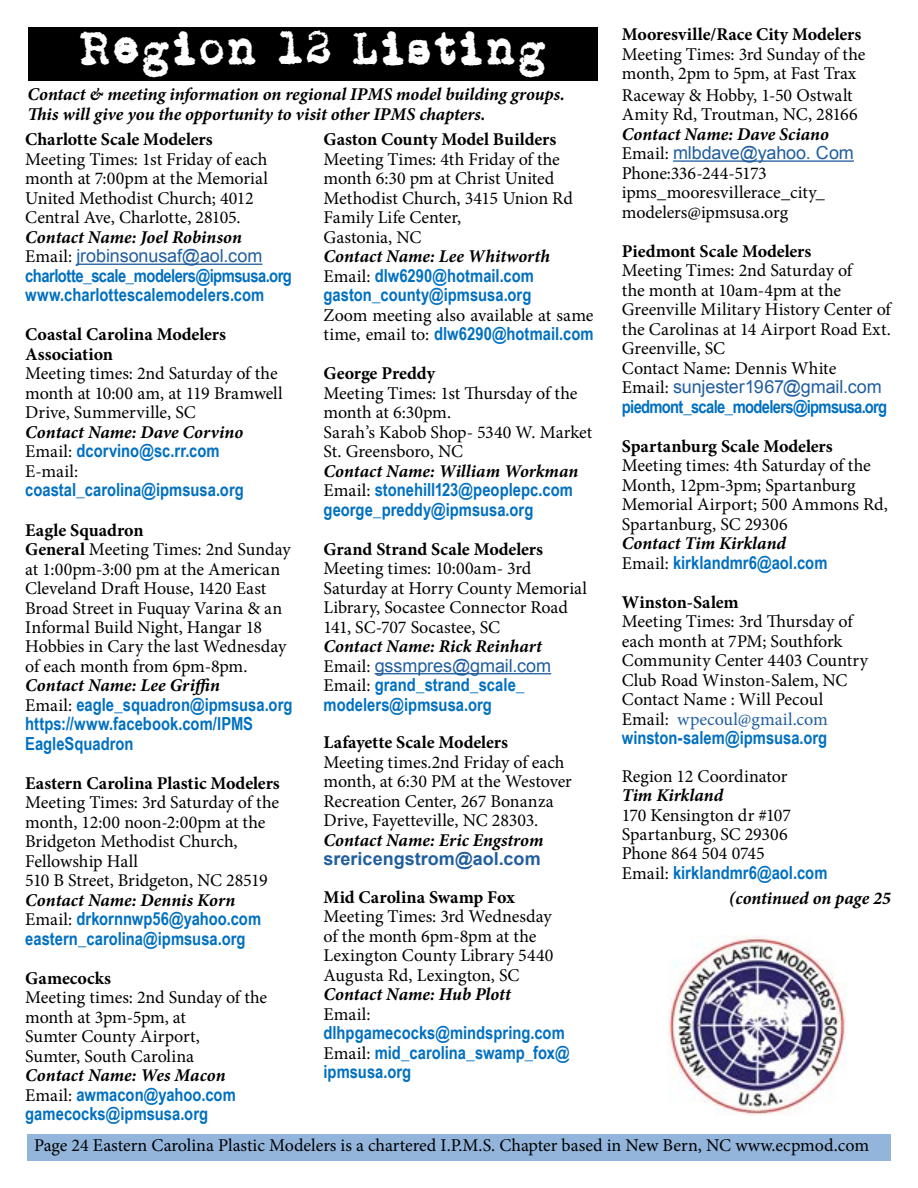
<style>
.page{position:relative;width:918px;height:1188px;background:#fff}
.page>*{position:absolute;margin:0;border:0;box-sizing:border-box;transform-origin:0 0}
.t1{font:39px "L.C.Smith 5 typewriter";letter-spacing:.06em;color:#fff}
.t2{font:18px/19.5px "Minion Pro";letter-spacing:-.005em;color:#000}
.t3{font:700 18px/19.5px "Arial Narrow";color:#0070c0}
.t4{font:italic 700 18px/19.5px "Minion Pro";color:#000}
.t5{font:700 18px/19.5px "Minion Pro";color:#000}
.t6{font:18px "Arial";letter-spacing:-.005em;color:#215e9e}
.t7{font:700 18px/19.5px "Arial Narrow";letter-spacing:-.02em;color:#0070c0}
.t8{font:700 18px "Arial Narrow";letter-spacing:-.04em;color:#0070c0}
.t9{font:700 18px "Arial";color:#215e9e}
.s1{font-family:"Minion Pro";color:#000}
.s2{font-family:"Minion Pro";font-weight:400;color:#000}
.s3{font-weight:700}
.s4{color:#215e9e}
</style>
<div class="page">
<div style="left:27px;top:1134px;width:864px;height:27px;background:#93b5dc"></div>
<hr style="left:76px;top:264px;width:186px;height:1px;background:#215e9e">
<hr style="left:375px;top:673px;width:176px;height:1px;background:#215e9e">
<hr style="left:673px;top:160px;width:181px;height:2px;background:#215e9e">
<div style="left:28px;top:27px;width:569px;height:54px;background:#000"></div>
<img style="left:667px;top:936px;width:179px;height:179px">
<h1 class="t1" style="left:79px;top:16px;width:469px">Region 12 Listing</h1>
<p class="t4" style="left:27px;top:85px;width:539px">Contact &amp; meeting information on regional IPMS model building groups.<br>This will give you the opportunity to visit other IPMS chapters.</p>
<p class="t5" style="left:25px;top:130px;width:189px">Charlotte Scale Modelers</p>
<p class="t2" style="left:25px;top:149px;width:244px">Meeting Times: 1st Friday of each month at 7:00pm at the Memorial<br>United Methodist Church; 4012<br>Central Ave, Charlotte, 28105.</p>
<p class="t4" style="left:25px;top:227px;width:218px">Contact Name: Joel Robinson</p>
<p class="t6" style="left:25px;top:244px;width:239px"><span class="s1">Email:</span> jrobinsonusaf@aol.com</p>
<p class="t7" style="left:25px;top:265px;width:268px">charlotte_scale_modelers@ipmsusa.org www.charlottescalemodelers.com</p>
<p class="t5" style="left:25px;top:325px;width:202px">Coastal Carolina Modelers<br>Association</p>
<p class="t2" style="left:25px;top:364px;width:259px">Meeting times: 2nd Saturday of the month at 10:00 am, at 119 Bramwell<br>Drive, Summerville, SC</p>
<p class="t4" style="left:25px;top:422px;width:220px">Contact Name: Dave Corvino</p>
<p class="t3" style="left:25px;top:440px;width:196px"><span class="s2">Email:</span> dcorvino@sc.rr.com</p>
<p class="t2" style="left:25px;top:461px;width:55px">E-mail:</p>
<p class="t3" style="left:25px;top:479px;width:220px">coastal_carolina@ipmsusa.org</p>
<p class="t2" style="left:25px;top:520px;width:267px"><span class="s3">Eagle Squadron<br>General</span> Meeting Times: 2nd Sunday at 1:00pm-3:00 pm at the American<br>Cleveland Draft House, 1420 East<br>Broad Street in Fuquay Varina &amp; an<br>Informal Build Night, Hangar 18<br>Hobbies in Cary the last Wednesday of each month from 6pm-8pm.</p>
<p class="t4" style="left:25px;top:676px;width:196px">Contact Name: Lee Griffin</p>
<p class="t3" style="left:25px;top:694px;width:269px"><span class="s2">Email:</span> eagle_squadron@ipmsusa.org https://www.facebook.com/IPMS<br>EagleSquadron</p>
<p class="t5" style="left:25px;top:773px;width:256px">Eastern Carolina Plastic Modelers</p>
<p class="t2" style="left:25px;top:793px;width:255px">Meeting Times: 3rd Saturday of the month, 12:00 noon-2:00pm at the<br>Bridgeton Methodist Church,<br>Fellowship Hall<br>510 B Street, Bridgeton, NC 28519</p>
<p class="t4" style="left:25px;top:890px;width:212px">Contact Name: Dennis Korn</p>
<p class="t3" style="left:25px;top:908px;width:237px"><span class="s2">Email:</span> drkornnwp56@yahoo.com eastern_carolina@ipmsusa.org</p>
<p class="t5" style="left:25px;top:968px;width:87px">Gamecocks</p>
<p class="t2" style="left:25px;top:988px;width:244px">Meeting times: 2nd Sunday of the month at 3pm-5pm, at<br>Sumter County Airport,<br>Sumter, South Carolina</p>
<p class="t4" style="left:25px;top:1066px;width:202px">Contact Name: Wes Macon</p>
<p class="t3" style="left:25px;top:1084px;width:212px"><span class="s2">Email:</span> awmacon@yahoo.com gamecocks@ipmsusa.org</p>
<p class="t5" style="left:324px;top:130px;width:234px">Gaston County Model Builders</p>
<p class="t2" style="left:324px;top:149px;width:251px">Meeting Times: 4th Friday of the month 6:30 pm at Christ United<br>Methodist Church, 3415 Union Rd<br>Family Life Center,<br>Gastonia, NC</p>
<p class="t4" style="left:324px;top:246px;width:228px">Contact Name: Lee Whitworth</p>
<p class="t3" style="left:324px;top:265px;width:212px"><span class="s2">Email:</span> dlw6290@hotmail.com gaston_county@ipmsusa.org</p>
<p class="t2" style="left:324px;top:305px;width:271px">Zoom meeting also available at same</p>
<p class="t3" style="left:324px;top:323px;width:272px"><span class="s2">time, email to:</span> dlw6290@hotmail.com</p>
<p class="t5" style="left:324px;top:364px;width:113px">George Preddy</p>
<p class="t2" style="left:324px;top:383px;width:270px">Meeting Times: 1st Thursday of the month at 6:30pm.<br>Sarah’s Kabob Shop- 5340 W. Market<br>St. Greensboro, NC</p>
<p class="t4" style="left:324px;top:461px;width:256px">Contact Name: William Workman</p>
<p class="t3" style="left:324px;top:479px;width:251px"><span class="s2">Email:</span> stonehill123@peoplepc.com george_preddy@ipmsusa.org</p>
<p class="t5" style="left:324px;top:539px;width:221px">Grand Strand Scale Modelers</p>
<p class="t2" style="left:324px;top:559px;width:265px">Meeting times: 10:00am- 3rd<br>Saturday at Horry County Memorial<br>Library, Socastee Connector Road<br>141, SC-707 Socastee, SC</p>
<p class="t4" style="left:324px;top:636px;width:220px">Contact Name: Rick Reinhart</p>
<p class="t6" style="left:324px;top:654px;width:229px"><span class="s1">Email:</span> gssmpres@gmail.com</p>
<p class="t3" style="left:324px;top:674px;width:202px"><span class="s2">Email:</span> grand_strand_scale_ modelers@ipmsusa.org</p>
<p class="t5" style="left:324px;top:732px;width:186px">Lafayette Scale Modelers</p>
<p class="t2" style="left:324px;top:752px;width:250px">Meeting times.2nd Friday of each month, at 6:30 PM at the Westover<br>Recreation Center, 267 Bonanza<br>Drive, Fayetteville, NC 28303.</p>
<p class="t4" style="left:324px;top:830px;width:221px">Contact Name: Eric Engstrom</p>
<p class="t9" style="left:324px;top:847px;width:219px">srericengstrom@aol.com</p>
<p class="t5" style="left:324px;top:887px;width:193px">Mid Carolina Swamp Fox</p>
<p class="t2" style="left:324px;top:907px;width:232px">Meeting Times: 3rd Wednesday of the month 6pm-8pm at the<br>Lexington County Library 5440<br>Augusta Rd, Lexington, SC</p>
<p class="t4" style="left:324px;top:984px;width:189px">Contact Name: Hub Plott</p>
<p class="t2" style="left:324px;top:1004px;width:49px">Email:</p>
<p class="t3" style="left:324px;top:1022px;width:247px">dlhpgamecocks@mindspring.com<br><span class="s2">Email:</span> mid_carolina_swamp_fox@ ipmsusa.org</p>
<p class="t5" style="left:622px;top:24px;width:241px">Mooresville/Race City Modelers</p>
<p class="t2" style="left:622px;top:44px;width:245px">Meeting Times: 3rd Sunday of the month, 2pm to 5pm, at Fast Trax</p>
<p class="t2" style="left:622px;top:85px;width:237px">Raceway &amp; Hobby, 1-50 Ostwalt<br>Amity Rd, Troutman, NC, 28166</p>
<p class="t4" style="left:622px;top:124px;width:209px">Contact Name: Dave Sciano</p>
<p class="t6" style="left:622px;top:141px;width:234px"><span class="s1">Email:</span> mlbdave@yahoo. Com</p>
<p class="t2" style="left:622px;top:163px;width:205px">Phone:336-244-5173 ipms_mooresvillerace_city_ modelers@ipmsusa.org</p>
<p class="t5" style="left:622px;top:241px;width:191px">Piedmont Scale Modelers</p>
<p class="t2" style="left:622px;top:261px;width:271px">Meeting Times: 2nd Saturday of<br>the month at 10am-4pm at the<br>Greenville Military History Center of the Carolinas at 14 Airport Road Ext.<br>Greenville, SC<br>Contact Name: Dennis White</p>
<p class="t6" style="left:622px;top:375px;width:262px"><span class="s1">Email:</span> sunjester1967@gmail.com</p>
<p class="t8" style="left:622px;top:393px;width:267px">piedmont_scale_modelers@ipmsusa.org</p>
<p class="t5" style="left:622px;top:436px;width:212px">Spartanburg Scale Modelers</p>
<p class="t2" style="left:622px;top:456px;width:268px">Meeting times: 4th Saturday of the<br>Month, 12pm-3pm; Spartanburg<br>Memorial Airport; 500 Ammons Rd,<br>Spartanburg, SC 29306</p>
<p class="t4" style="left:622px;top:533px;width:166px">Contact Tim Kirkland</p>
<p class="t3" style="left:622px;top:552px;width:207px"><span class="s2">Email:</span> kirklandmr6@aol.com</p>
<p class="t5" style="left:622px;top:592px;width:118px">Winston-Salem</p>
<p class="t2" style="left:622px;top:612px;width:248px">Meeting Times: 3rd Thursday of each month at 7PM; Southfork<br>Community Center 4403 Country<br>Club Road Winston-Salem, NC<br>Contact Name : Will Pecoul<br>Email: <span class="s4">wpecoul@gmail.com</span></p>
<p class="t3" style="left:622px;top:727px;width:207px">winston-salem@ipmsusa.org</p>
<p class="t2" style="left:622px;top:766px;width:167px">Region 12 Coordinator</p>
<p class="t4" style="left:622px;top:785px;width:103px">Tim Kirkland</p>
<p class="t2" style="left:622px;top:805px;width:171px">170 Kensington dr #107<br>Spartanburg, SC 29306<br>Phone 864 504 0745</p>
<p class="t3" style="left:622px;top:862px;width:207px"><span class="s2">Email:</span> kirklandmr6@aol.com</p>
<p class="t4" style="left:729px;top:889px;width:164px">(continued on page 25</p>
<p class="t2" style="left:34px;top:1136px;width:837px">Page 24 Eastern Carolina Plastic Modelers is a chartered I.P.M.S. Chapter based in New Bern, NC www.ecpmod.com</p>
</div>
